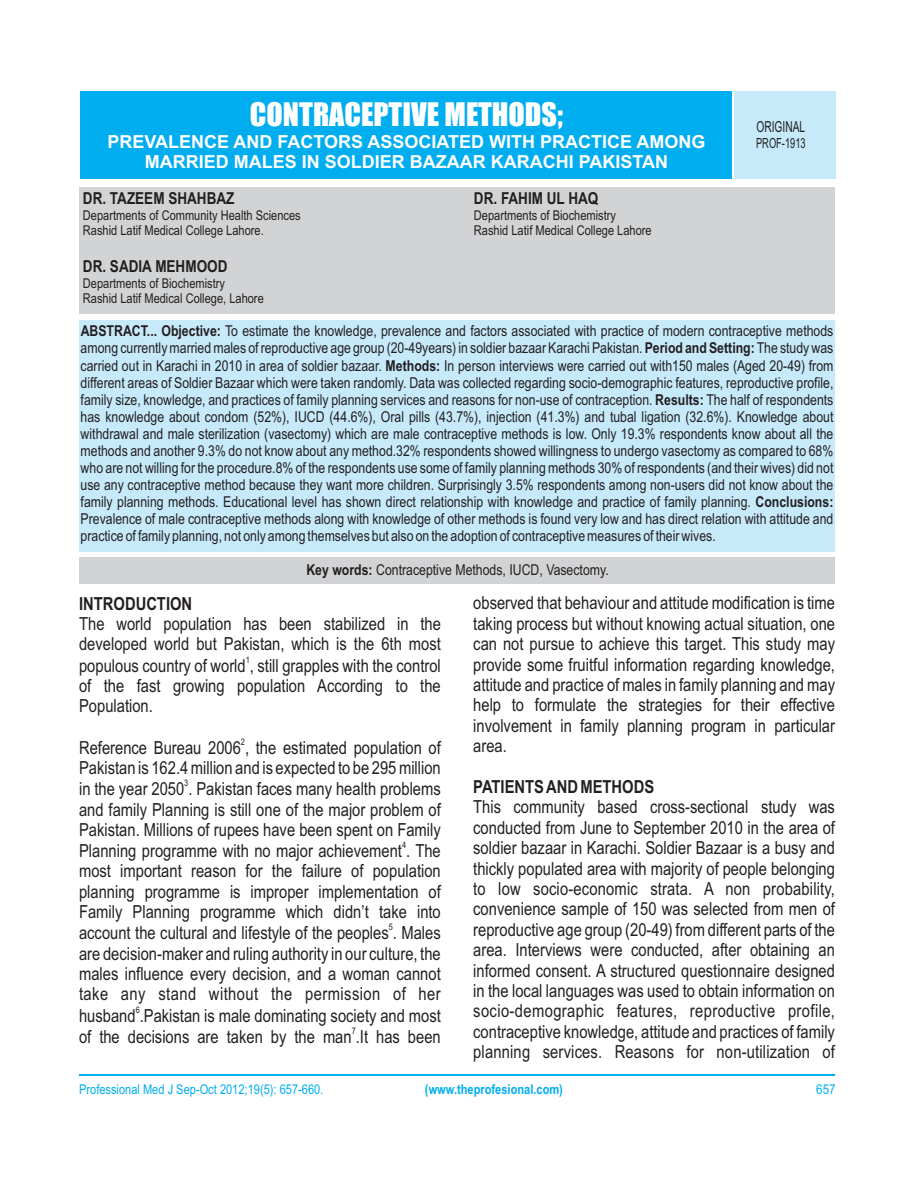
<style>
.page{position:relative;width:918px;height:1188px;background:#fff}
.page>*{position:absolute;margin:0;border:0;box-sizing:border-box;transform-origin:0 0}
.t1{font:30px "Impact";color:#fff}
.t2{font:18px/20.4px "Arial Narrow";color:#231f20}
.t3{font:700 18px/20.1px "Arial";color:#fff;text-align:center}
.t4{font:18px "Arial Narrow";letter-spacing:.02em;color:#231f20}
.t5{font:18px "Arial Narrow";letter-spacing:.025em;color:#231f20}
.t6{font:700 18px "Arial Narrow";color:#231f20}
.t7{font:700 16.5px "Arial Narrow";color:#231f20}
.t8{font:15.15px "Arial Narrow";color:#231f20;scale:.82 1}
.t9{font:15px/17.1px "Arial Narrow";color:#231f20;text-align:justify}
.t10{font:13.95px "Arial Narrow";color:#231f20;scale:.81 1}
.t11{font:13.5px/15.3px "Arial Narrow";color:#231f20}
.t12{font:13.5px "Arial Narrow";color:#00aeef}
.t13{font:700 13.5px "Arial Narrow";color:#00aeef}
.t14{font:13.5px "Arial Narrow";color:#00aeef;scale:1.04 1}
.t15{font:9px "Arial Narrow";color:#231f20}
.s1{font-weight:700}
</style>
<div class="page">
<div style="left:79px;top:187px;width:756px;height:127px;background:#d1d3d4"></div>
<div style="left:79px;top:320px;width:756px;height:231px;background:#c7eafb"></div>
<div style="left:80px;top:91px;width:755px;height:88px;background:#c7eafb"></div>
<div style="left:80px;top:91px;width:652px;height:88px;background:#00aeef"></div>
<hr style="left:79px;top:1074px;width:756px;height:2px;background:#00aeef">
<hr style="left:732px;top:91px;width:2px;height:88px;background:#fff">
<div style="left:79px;top:557px;width:756px;height:27px;background:#d1d3d4"></div>
<h1 class="t1" style="left:250px;top:102px;width:315px">CONTRACEPTIVE METHODS;</h1>
<p class="t3" style="left:108px;top:134px;width:600px">PREVALENCE AND FACTORS ASSOCIATED WITH PRACTICE AMONG<br>MARRIED MALES IN SOLDIER BAZAAR KARACHI PAKISTAN</p>
<p class="t8" style="left:756px;top:121px;width:61px">ORIGINAL</p>
<p class="t10" style="left:756px;top:138px;width:63px">PROF-1913</p>
<p class="t7" style="left:83px;top:192px;width:153px">DR. TAZEEM SHAHBAZ</p>
<p class="t7" style="left:474px;top:192px;width:126px">DR. FAHIM UL HAQ</p>
<p class="t11" style="left:83px;top:208px;width:219px">Departments of Community Health Sciences</p>
<p class="t11" style="left:474px;top:208px;width:144px">Departments of Biochemistry</p>
<p class="t11" style="left:83px;top:224px;width:182px">Rashid Latif Medical College Lahore.</p>
<p class="t11" style="left:474px;top:224px;width:179px">Rashid Latif Medical College Lahore</p>
<p class="t7" style="left:83px;top:260px;width:146px">DR. SADIA MEHMOOD</p>
<p class="t11" style="left:83px;top:277px;width:182px">Departments of Biochemistry<br>Rashid Latif Medical College, Lahore</p>
<p class="t9" style="left:81px;top:324px;width:754px"><span class="s1">ABSTRACT... Objective:</span> To estimate the knowledge, prevalence and factors associated with practice of modern contraceptive methods among currently married males of reproductive age group (20-49years) in soldier bazaar Karachi Pakistan. <span class="s1">Period and Setting:</span> The study was carried out in Karachi in 2010 in area of soldier bazaar. <span class="s1">Methods:</span> In person interviews were carried out with150 males (Aged 20-49) from different areas of Soldier Bazaar which were taken randomly. Data was collected regarding socio-demographic features, reproductive profile, family size, knowledge, and practices of family planning services and reasons for non-use of contraception. <span class="s1">Results:</span> The half of respondents has knowledge about condom (52%), IUCD (44.6%), Oral pills (43.7%), injection (41.3%) and tubal ligation (32.6%). Knowledge about withdrawal and male sterilization (vasectomy) which are male contraceptive methods is low. Only 19.3% respondents know about all the methods and another 9.3% do not know about any method.32% respondents showed willingness to undergo vasectomy as compared to 68% who are not willing for the procedure.8% of the respondents use some of family planning methods 30% of respondents (and their wives) did not use any contraceptive method because they want more children. Surprisingly 3.5% respondents among non-users did not know about the family planning methods. Educational level has shown direct relationship with knowledge and practice of family planning. <span class="s1">Conclusions:<br></span>Prevalence of male contraceptive methods along with knowledge of other methods is found very low and has direct relation with attitude and practice of family planning, not only among themselves but also on the adoption of contraceptive measures of their wives.</p>
<p class="t9" style="left:306px;top:562px;width:304px"><span class="s1">Key words:</span> Contraceptive Methods, IUCD, Vasectomy.</p>
<p class="t6" style="left:79px;top:597px;width:115px">INTRODUCTION</p>
<p class="t2" style="left:473px;top:595px;width:363px">observed that behaviour and attitude modification is time</p>
<p class="t2" style="left:79px;top:615px;width:363px">The world population has been stabilized in the</p>
<p class="t2" style="left:473px;top:615px;width:363px">taking process but without knowing actual situation, one</p>
<p class="t2" style="left:79px;top:636px;width:363px">developed world but Pakistan, which is the 6th most</p>
<p class="t2" style="left:473px;top:635px;width:363px">can not pursue to achieve this target. This study may</p>
<p class="t15" style="left:246px;top:656px;width:6px">1</p>
<p class="t2" style="left:79px;top:657px;width:363px">populous country of world , still grapples with the control</p>
<p class="t2" style="left:473px;top:656px;width:363px">provide some fruitful information regarding knowledge,</p>
<p class="t2" style="left:79px;top:677px;width:363px">of the fast growing population According to the</p>
<p class="t2" style="left:473px;top:676px;width:363px">attitude and practice of males in family planning and may</p>
<p class="t2" style="left:79px;top:697px;width:75px">Population.</p>
<p class="t2" style="left:473px;top:697px;width:363px">help to formulate the strategies for their effective involvement in family planning program in particular</p>
<p class="t15" style="left:241px;top:738px;width:6px">2</p>
<p class="t2" style="left:79px;top:739px;width:363px">Reference Bureau 2006 , the estimated population of</p>
<p class="t2" style="left:473px;top:737px;width:35px">area.</p>
<p class="t2" style="left:79px;top:759px;width:363px">Pakistan is 162.4 million and is expected to be 295 million</p>
<p class="t15" style="left:184px;top:780px;width:6px">3</p>
<p class="t2" style="left:79px;top:780px;width:363px">in the year 2050 . Pakistan faces many health problems</p>
<p class="t6" style="left:473px;top:780px;width:182px">PATIENTS AND METHODS</p>
<p class="t2" style="left:79px;top:801px;width:363px">and family Planning is still one of the major problem of</p>
<p class="t2" style="left:473px;top:799px;width:363px">This community based cross-sectional study was</p>
<p class="t2" style="left:79px;top:821px;width:363px">Pakistan. Millions of rupees have been spent on Family</p>
<p class="t2" style="left:473px;top:819px;width:363px">conducted from June to September 2010 in the area of</p>
<p class="t15" style="left:402px;top:842px;width:6px">4</p>
<p class="t2" style="left:79px;top:842px;width:363px">Planning programme with no major achievement . The</p>
<p class="t2" style="left:473px;top:839px;width:363px">soldier bazaar in Karachi. Soldier Bazaar is a busy and</p>
<p class="t2" style="left:79px;top:863px;width:33px">most</p>
<p class="t2" style="left:473px;top:860px;width:363px">thickly populated area with majority of people belonging</p>
<p class="t2" style="left:79px;top:863px;width:363px;text-indent:41px">important reason for the failure of population planning programme</p>
<p class="t2" style="left:473px;top:880px;width:363px">to low socio-economic strata. A non probability,</p>
<p class="t2" style="left:79px;top:883px;width:363px;text-indent:151px">is improper implementation of<br>Family Planning programme which didn’t</p>
<p class="t2" style="left:473px;top:901px;width:363px">convenience sample of 150 was selected from men of</p>
<p class="t2" style="left:379px;top:903px;width:63px">take into</p>
<p class="t15" style="left:389px;top:924px;width:6px">5</p>
<p class="t2" style="left:79px;top:924px;width:363px">account the cultural and lifestyle of the peoples . Males</p>
<p class="t2" style="left:473px;top:921px;width:363px">reproductive age group (20-49) from different parts of the</p>
<p class="t2" style="left:79px;top:945px;width:363px">are decision-maker andruling authority in our culture, the</p>
<p class="t2" style="left:473px;top:941px;width:363px">area. Interviews were conducted, after obtaining an</p>
<p class="t2" style="left:79px;top:965px;width:363px">males influence every decision, and a woman cannot</p>
<p class="t2" style="left:473px;top:962px;width:363px">informed consent. A structured questionnaire designed in the local languages was used to obtain information on</p>
<p class="t5" style="left:79px;top:987px;width:363px">take any stand without the permission of her</p>
<p class="t15" style="left:136px;top:1006px;width:6px">6</p>
<p class="t4" style="left:473px;top:1004px;width:363px">socio-demographic features, reproductive profile,</p>
<p class="t2" style="left:79px;top:1007px;width:363px">husband .Pakistan is male dominating society and most</p>
<p class="t15" style="left:352px;top:1027px;width:6px">7</p>
<p class="t2" style="left:473px;top:1023px;width:363px">contraceptive knowledge, attitude and practices of family</p>
<p class="t2" style="left:79px;top:1028px;width:363px">of the decisions are taken by the man .It has been</p>
<p class="t2" style="left:473px;top:1043px;width:363px">planning services. Reasons for non-utilization of</p>
<p class="t12" style="left:79px;top:1084px;width:246px">Professional Med J Sep-Oct 2012;19(5): 657-660.</p>
<p class="t13" style="left:425px;top:1084px;width:140px">(www.theprofesional.com)</p>
<p class="t14" style="left:816px;top:1084px;width:20px">657</p>
</div>
